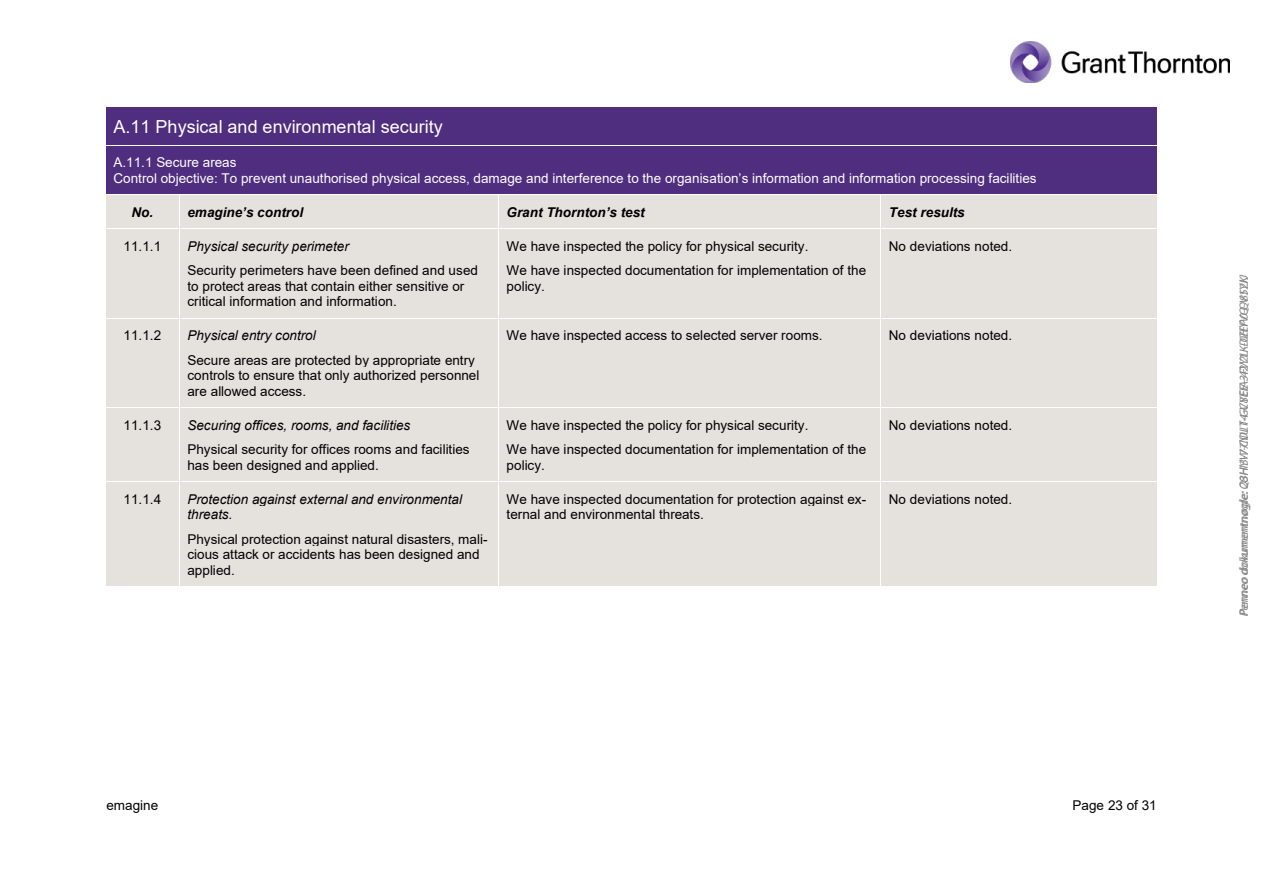
<style>
.page{position:relative;width:1263px;height:893px;background:#fff}
.page>*{position:absolute;margin:0;border:0;box-sizing:border-box;transform-origin:0 0}
.t1{font:18px "Arial";letter-spacing:.005em;color:#fff}
.t2{font:13.5px/15.6px "Arial";letter-spacing:.005em;color:#000}
.t3{font:13.5px/15.5px "Arial";letter-spacing:.005em;color:#fff}
.t4{font:italic 13.5px/15.5px "Arial";letter-spacing:.005em;color:#000}
.t5{font:italic 700 13.5px "Arial";color:#000}
.t6{font:italic 12px "Myriad Pro";color:#888}
</style>
<div class="page">
<img style="left:1011px;top:42px;width:218px;height:40px">
<div style="left:113px;top:107px;width:1036px;height:38px;background:#4f2d7f"></div>
<div style="left:113px;top:146px;width:1036px;height:24px;background:#4f2d7f"></div>
<div style="left:113px;top:170px;width:1036px;height:25px;background:#4f2d7f"></div>
<div style="left:105px;top:195px;width:74px;height:34px;background:#e5e1dd"></div>
<div style="left:179px;top:195px;width:319px;height:34px;background:#e5e1dd"></div>
<div style="left:499px;top:195px;width:382px;height:34px;background:#e5e1dd"></div>
<div style="left:881px;top:195px;width:277px;height:34px;background:#e5e1dd"></div>
<hr style="left:105px;top:195px;width:74px;height:1px;background:#fff">
<hr style="left:180px;top:195px;width:318px;height:1px;background:#fff">
<hr style="left:499px;top:195px;width:382px;height:1px;background:#fff">
<hr style="left:881px;top:195px;width:277px;height:1px;background:#fff">
<hr style="left:105px;top:195px;width:1px;height:34px;background:#fff">
<hr style="left:179px;top:195px;width:1px;height:34px;background:#fff">
<hr style="left:881px;top:195px;width:1px;height:34px;background:#fff">
<div style="left:105px;top:229px;width:74px;height:89px;background:#e5e1dd"></div>
<div style="left:179px;top:229px;width:319px;height:89px;background:#e5e1dd"></div>
<div style="left:499px;top:229px;width:382px;height:89px;background:#e5e1dd"></div>
<div style="left:881px;top:229px;width:277px;height:89px;background:#e5e1dd"></div>
<hr style="left:105px;top:229px;width:74px;height:1px;background:#fff">
<hr style="left:180px;top:229px;width:318px;height:1px;background:#fff">
<hr style="left:499px;top:229px;width:382px;height:1px;background:#fff">
<hr style="left:881px;top:229px;width:277px;height:1px;background:#fff">
<hr style="left:105px;top:229px;width:1px;height:89px;background:#fff">
<hr style="left:179px;top:229px;width:1px;height:89px;background:#fff">
<hr style="left:881px;top:229px;width:1px;height:89px;background:#fff">
<div style="left:105px;top:319px;width:74px;height:89px;background:#e5e1dd"></div>
<div style="left:179px;top:319px;width:319px;height:89px;background:#e5e1dd"></div>
<div style="left:499px;top:319px;width:382px;height:89px;background:#e5e1dd"></div>
<div style="left:881px;top:319px;width:277px;height:89px;background:#e5e1dd"></div>
<hr style="left:105px;top:319px;width:1px;height:89px;background:#fff">
<hr style="left:179px;top:319px;width:1px;height:89px;background:#fff">
<hr style="left:881px;top:319px;width:1px;height:89px;background:#fff">
<div style="left:105px;top:408px;width:74px;height:74px;background:#e5e1dd"></div>
<div style="left:179px;top:408px;width:319px;height:74px;background:#e5e1dd"></div>
<div style="left:499px;top:408px;width:382px;height:74px;background:#e5e1dd"></div>
<div style="left:881px;top:408px;width:277px;height:74px;background:#e5e1dd"></div>
<hr style="left:105px;top:408px;width:74px;height:1px;background:#fff">
<hr style="left:180px;top:408px;width:318px;height:1px;background:#fff">
<hr style="left:499px;top:408px;width:382px;height:1px;background:#fff">
<hr style="left:881px;top:408px;width:277px;height:1px;background:#fff">
<hr style="left:105px;top:408px;width:1px;height:74px;background:#fff">
<hr style="left:179px;top:408px;width:1px;height:74px;background:#fff">
<hr style="left:881px;top:408px;width:1px;height:74px;background:#fff">
<div style="left:105px;top:482px;width:74px;height:105px;background:#e5e1dd"></div>
<div style="left:179px;top:482px;width:319px;height:105px;background:#e5e1dd"></div>
<div style="left:499px;top:482px;width:382px;height:105px;background:#e5e1dd"></div>
<div style="left:881px;top:482px;width:277px;height:105px;background:#e5e1dd"></div>
<hr style="left:105px;top:482px;width:74px;height:1px;background:#fff">
<hr style="left:180px;top:482px;width:318px;height:1px;background:#fff">
<hr style="left:499px;top:482px;width:382px;height:1px;background:#fff">
<hr style="left:881px;top:482px;width:277px;height:1px;background:#fff">
<hr style="left:105px;top:482px;width:1px;height:105px;background:#fff">
<hr style="left:179px;top:482px;width:1px;height:105px;background:#fff">
<hr style="left:881px;top:482px;width:1px;height:105px;background:#fff">
<h1 class="t1" style="left:113px;top:120px;width:331px">A.11 Physical and environmental security</h1>
<p class="t3" style="left:113px;top:156px;width:925px">A.11.1 Secure areas<br>Control objective: To prevent unauthorised physical access, damage and interference to the organisation9s information and information processing facilities</p>
<p class="t5" style="left:131px;top:207px;width:23px">No.</p>
<p class="t5" style="left:187px;top:207px;width:117px">emagine9s control</p>
<p class="t5" style="left:507px;top:207px;width:140px">Grant Thornton9s test</p>
<p class="t5" style="left:889px;top:207px;width:77px">Test results</p>
<p class="t2" style="left:123px;top:239px;width:39px">11.1.1</p>
<p class="t4" style="left:187px;top:240px;width:163px">Physical security perimeter</p>
<p class="t2" style="left:187px;top:264px;width:292px">Security perimeters have been defined and used to protect areas that contain either sensitive or critical information and information.</p>
<p class="t2" style="left:507px;top:235px;width:361px;line-height:24.5px">We have inspected the policy for physical security.<br>We have inspected documentation for implementation of the</p>
<p class="t2" style="left:507px;top:279px;width:40px">policy.</p>
<p class="t2" style="left:889px;top:239px;width:125px">No deviations noted.</p>
<p class="t2" style="left:123px;top:329px;width:39px">11.1.2</p>
<p class="t4" style="left:187px;top:329px;width:130px">Physical entry control</p>
<p class="t2" style="left:187px;top:353px;width:294px">Secure areas are protected by appropriate entry controls to ensure that only authorized personnel are allowed access.</p>
<p class="t2" style="left:123px;top:418px;width:39px">11.1.3</p>
<p class="t4" style="left:187px;top:418px;width:224px">Securing offices, rooms, and facilities</p>
<p class="t2" style="left:187px;top:443px;width:284px">Physical security for offices rooms and facilities has been designed and applied.</p>
<p class="t2" style="left:123px;top:492px;width:39px">11.1.4</p>
<p class="t4" style="left:187px;top:492px;width:276px">Protection against external and environmental threats.</p>
<p class="t2" style="left:187px;top:532px;width:302px">Physical protection against natural disasters, mali&shy;cious attack or accidents has been designed and applied.</p>
<p class="t2" style="left:507px;top:329px;width:318px">We have inspected access to selected server rooms.</p>
<p class="t2" style="left:889px;top:329px;width:125px">No deviations noted.</p>
<p class="t2" style="left:507px;top:414px;width:361px;line-height:24.5px">We have inspected the policy for physical security.<br>We have inspected documentation for implementation of the</p>
<p class="t2" style="left:507px;top:458px;width:40px">policy.</p>
<p class="t2" style="left:889px;top:418px;width:125px">No deviations noted.</p>
<p class="t2" style="left:507px;top:492px;width:361px">We have inspected documentation for protection against ex&shy;ternal and environmental threats.</p>
<p class="t2" style="left:889px;top:492px;width:125px">No deviations noted.</p>
<p class="t2" style="left:106px;top:799px;width:53px">emagine</p>
<p class="t2" style="left:1072px;top:799px;width:86px">Page 23 of 31</p>
<p class="t6" style="left:1239px;top:617px;width:345px;rotate:-90deg">Penneo dokumentnøg le:Q3HYW-CDL14-V8EIA-42Y1K-0HYVQ-V1YJJ</p>
<p class="t6" style="left:1239px;top:616px;width:342px;rotate:-90deg">Penneo dokumentn¯g le:28 I3-77NUT-GCY E-3FV2L-DZEP0-Q852K</p>
</div>
